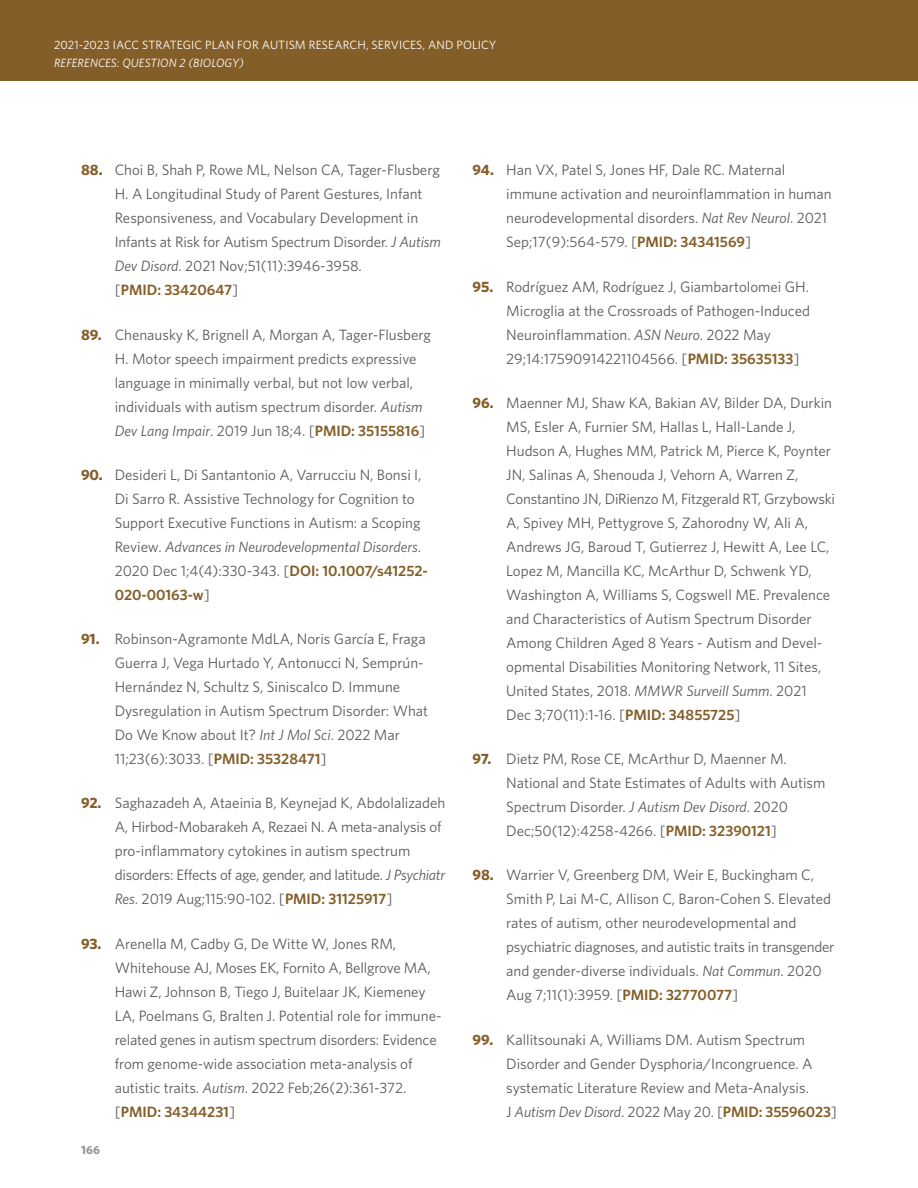
<style>
.page{position:relative;width:918px;height:1188px;background:#fff}
.page>*{position:absolute;margin:0;border:0;box-sizing:border-box;transform-origin:0 0}
.t1{font:15px/24px "Whitney";color:#58595b}
.t2{font:12px "Whitney";letter-spacing:.01em;color:#fff}
.t3{font:italic 12px "Whitney";letter-spacing:.01em;color:#fff}
.t4{font:700 12px "Whitney";color:#939598}
.s1{font-weight:700;color:#845e28}
.s2{font-style:italic}
.s3{font-weight:600;color:#845e28}
</style>
<div class="page">
<div style="left:0;top:0;width:918px;height:81px;background:#845e28"></div>
<p class="t2" style="left:54px;top:37px;width:444px">2021-2023 IACC STRATEGIC PLAN FOR AUTISM RESEARCH, SERVICES, AND POLICY</p>
<p class="t3" style="left:54px;top:55px;width:191px">REFERENCES: QUESTION 2 (BIOLOGY)</p>
<p class="t1" style="left:115px;top:158px;width:328px;text-indent:-34px"><span class="s1">88.</span> Choi B, Shah P, Rowe ML, Nelson CA, Tager-Flusberg H. A Longitudinal Study of Parent Gestures, Infant Responsiveness, and Vocabulary Development in Infants at Risk for Autism Spectrum Disorder. <span class="s2">J Autism Dev Disord</span>. 2021 Nov;51(11):3946-3958.<br>[<span class="s3">PMID: 33420647</span>]</p>
<p class="t1" style="left:115px;top:322px;width:318px;text-indent:-34px"><span class="s1">89.</span> Chenausky K, Brignell A, Morgan A, Tager-Flusberg H. Motor speech impairment predicts expressive language in minimally verbal, but not low verbal, individuals with autism spectrum disorder. <span class="s2">Autism Dev Lang Impair</span>. 2019 Jun 18;4. [<span class="s3">PMID: 35155816</span>]</p>
<p class="t1" style="left:115px;top:462px;width:314px;text-indent:-34px"><span class="s1">90.</span> Desideri L, Di Santantonio A, Varrucciu N, Bonsi I, Di Sarro R. Assistive Technology for Cognition to Support Executive Functions in Autism: a Scoping Review. <span class="s2">Advances in Neurodevelopmental Disorders</span>.<br>2020 Dec 1;4(4):330-343. [<span class="s3">DOI: 10.1007/s41252- 020-00163-w</span>]</p>
<p class="t1" style="left:115px;top:627px;width:315px;text-indent:-34px"><span class="s1">91.</span> Robinson-Agramonte MdLA, Noris García E, Fraga Guerra J, Vega Hurtado Y, Antonucci N, Semprún-Hernández N, Schultz S, Siniscalco D. Immune Dysregulation in Autism Spectrum Disorder: What Do We Know about It? <span class="s2">Int J Mol Sci</span>. 2022 Mar 11;23(6):3033. [<span class="s3">PMID: 35328471</span>]</p>
<p class="t1" style="left:115px;top:791px;width:332px;text-indent:-34px"><span class="s1">92.</span> Saghazadeh A, Ataeinia B, Keynejad K, Abdolalizadeh A, Hirbod-Mobarakeh A, Rezaei N. A meta-analysis of pro-inflammatory cytokines in autism spectrum disorders: Effects of age, gender, and latitude. <span class="s2">J Psychiatr Res</span>. 2019 Aug;115:90-102. [<span class="s3">PMID: 31125917</span>]</p>
<p class="t1" style="left:115px;top:931px;width:328px;text-indent:-34px"><span class="s1">93.</span> Arenella M, Cadby G, De Witte W, Jones RM, Whitehouse AJ, Moses EK, Fornito A, Bellgrove MA, Hawi Z, Johnson B, Tiego J, Buitelaar JK, Kiemeney LA, Poelmans G, Bralten J. Potential role for immune&shy;related genes in autism spectrum disorders: Evidence from genome-wide association meta-analysis of autistic traits. <span class="s2">Autism</span>. 2022 Feb;26(2):361-372. [<span class="s3">PMID: 34344231</span>]</p>
<p class="t4" style="left:81px;top:1142px;width:20px">166</p>
<p class="t1" style="left:506px;top:158px;width:327px;text-indent:-34px"><span class="s1">94.</span> Han VX, Patel S, Jones HF, Dale RC. Maternal immune activation and neuroinflammation in human neurodevelopmental disorders. <span class="s2">Nat Rev Neurol</span>. 2021<br>Sep;17(9):564-579. [<span class="s3">PMID: 34341569</span>]</p>
<p class="t1" style="left:506px;top:274px;width:305px;text-indent:-34px"><span class="s1">95.</span> Rodríguez AM, Rodríguez J, Giambartolomei GH.<br>Microglia at the Crossroads of Pathogen-Induced Neuroinflammation. <span class="s2">ASN Neuro</span>. 2022 May 29;14:17590914221104566. [<span class="s3">PMID: 35635133</span>]</p>
<p class="t1" style="left:506px;top:390px;width:330px;text-indent:-34px"><span class="s1">96.</span> Maenner MJ, Shaw KA, Bakian AV, Bilder DA, Durkin MS, Esler A, Furnier SM, Hallas L, Hall-Lande J, Hudson A, Hughes MM, Patrick M, Pierce K, Poynter JN, Salinas A, Shenouda J, Vehorn A, Warren Z, Constantino JN, DiRienzo M, Fitzgerald RT, Grzybowski A, Spivey MH, Pettygrove S, Zahorodny W, Ali A, Andrews JG, Baroud T, Gutierrez J, Hewitt A, Lee LC, Lopez M, Mancilla KC, McArthur D, Schwenk YD, Washington A, Williams S, Cogswell ME. Prevalence and Characteristics of Autism Spectrum Disorder Among Children Aged 8 Years - Autism and Devel&shy;opmental Disabilities Monitoring Network, 11 Sites, United States, 2018. <span class="s2">MMWR Surveill Summ</span>. 2021<br>Dec 3;70(11):1-16. [<span class="s3">PMID: 34855725</span>]</p>
<p class="t1" style="left:506px;top:747px;width:321px;text-indent:-34px"><span class="s1">97.</span> Dietz PM, Rose CE, McArthur D, Maenner M.<br>National and State Estimates of Adults with Autism Spectrum Disorder. <span class="s2">J Autism Dev Disord</span>. 2020<br>Dec;50(12):4258-4266. [<span class="s3">PMID: 32390121</span>]</p>
<p class="t1" style="left:506px;top:863px;width:330px;text-indent:-34px"><span class="s1">98.</span> Warrier V, Greenberg DM, Weir E, Buckingham C, Smith P, Lai M-C, Allison C, Baron-Cohen S. Elevated rates of autism, other neurodevelopmental and psychiatric diagnoses, and autistic traits in transgender and gender-diverse individuals. <span class="s2">Nat Commun</span>. 2020<br>Aug 7;11(1):3959. [<span class="s3">PMID: 32770077</span>]</p>
<p class="t1" style="left:506px;top:1027px;width:332px;text-indent:-34px"><span class="s1">99.</span> Kallitsounaki A, Williams DM. Autism Spectrum Disorder and Gender Dysphoria/Incongruence. A systematic Literature Review and Meta-Analysis.<br>J <span class="s2">Autism Dev Disord</span>. 2022 May 20. [<span class="s3">PMID: 35596023</span>]</p>
</div>
